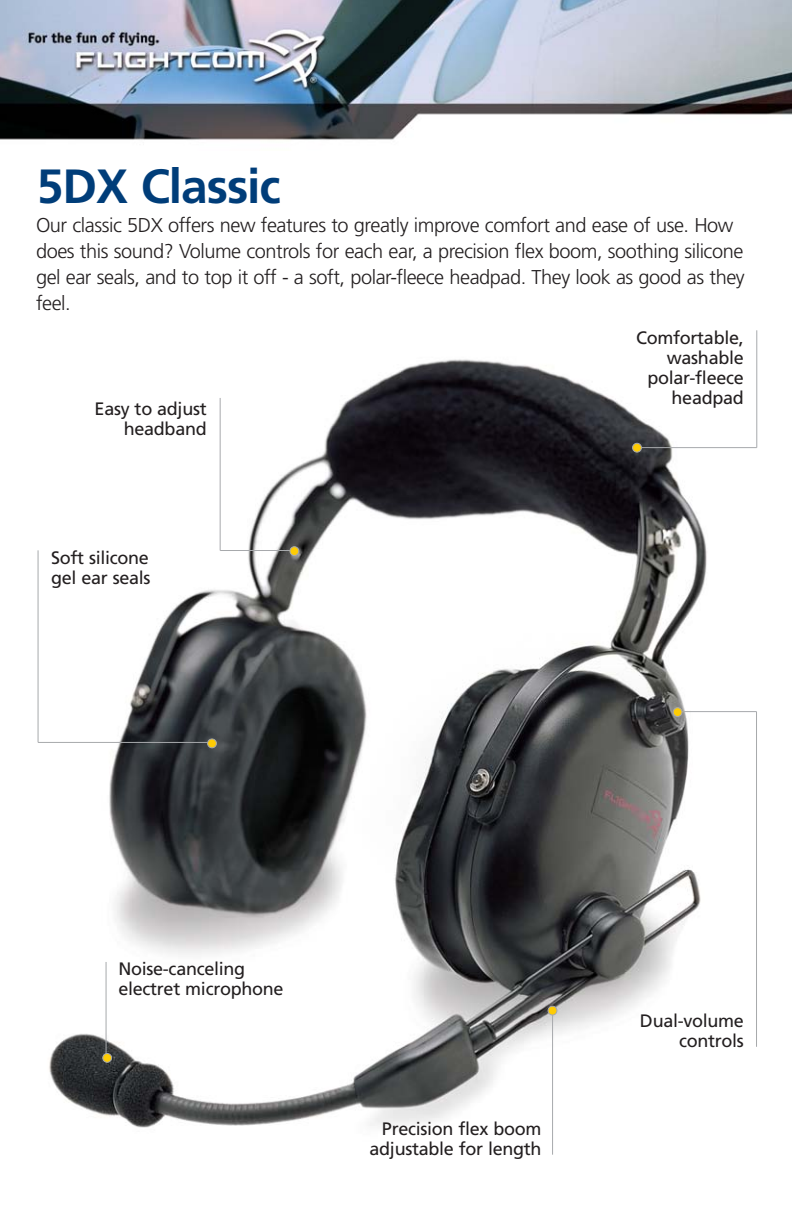
<style>
.page{position:relative;width:792px;height:1224px;background:#fff}
.page>*{position:absolute;margin:0;border:0;box-sizing:border-box;transform-origin:0 0}
.t1{font:700 48px "Frutiger";letter-spacing:-.02em;color:#003d79}
.t2{font:300 20px/26px "Frutiger";letter-spacing:-.02em;color:#231f20}
.t3{font:18px/20px "Frutiger";letter-spacing:-.015em;color:#231f20;text-align:right}
</style>
<div class="page">
<img style="left:37px;top:359px;width:719px;height:769px">
<hr style="left:220px;top:398px;width:1px;height:153px;background:#a7a9ac">
<hr style="left:220px;top:550px;width:73px;height:1px;background:#a7a9ac">
<div style="left:290px;top:547px;width:9px;height:9px;background:#fecc04;border-radius:50%"></div>
<div style="left:289px;top:546px;width:10px;height:10px;border:2px solid #a7a9ac;border-radius:50%"></div>
<hr style="left:756px;top:712px;width:1px;height:335px;background:#a7a9ac">
<hr style="left:677px;top:711px;width:80px;height:1px;background:#a7a9ac">
<div style="left:673px;top:708px;width:9px;height:8px;background:#fecc04;border-radius:50%"></div>
<div style="left:673px;top:707px;width:10px;height:10px;border:2px solid #a7a9ac;border-radius:50%"></div>
<hr style="left:38px;top:550px;width:1px;height:192px;background:#a7a9ac">
<hr style="left:38px;top:742px;width:170px;height:1px;background:#a7a9ac">
<div style="left:208px;top:739px;width:9px;height:9px;background:#fecc04;border-radius:50%"></div>
<div style="left:207px;top:738px;width:10px;height:10px;border:2px solid #a7a9ac;border-radius:50%"></div>
<hr style="left:106px;top:962px;width:1px;height:94px;background:#a7a9ac">
<div style="left:103px;top:1053px;width:9px;height:9px;background:#fecc04;border-radius:50%"></div>
<div style="left:102px;top:1053px;width:10px;height:10px;border:2px solid #a7a9ac;border-radius:50%"></div>
<hr style="left:756px;top:330px;width:1px;height:118px;background:#a7a9ac">
<hr style="left:639px;top:447px;width:118px;height:1px;background:#a7a9ac">
<div style="left:632px;top:443px;width:9px;height:9px;background:#fecc04;border-radius:50%"></div>
<div style="left:632px;top:443px;width:10px;height:10px;border:2px solid #a7a9ac;border-radius:50%"></div>
<hr style="left:552px;top:1011px;width:1px;height:144px;background:#a7a9ac">
<div style="left:548px;top:1006px;width:9px;height:9px;background:#fecc04;border-radius:50%"></div>
<div style="left:548px;top:1006px;width:9px;height:10px;border:2px solid #a7a9ac;border-radius:50%"></div>
<img style="left:0;top:0;width:792px;height:140px">
<h1 class="t1" style="left:37px;top:167px;width:245px">5DX Classic</h1>
<p class="t2" style="left:36px;top:214px;width:710px">Our classic 5DX offers new features to greatly improve comfort and ease of use. How does this sound? Volume controls for each ear, a precision flex boom, soothing silicone gel ear seals, and to top it off - a soft, polar-fleece headpad. They look as good as they feel.</p>
<p class="t3" style="left:95px;top:400px;width:114px">Easy to adjust headband</p>
<p class="t3" style="left:51px;top:549px;width:101px;text-align:left">Soft silicone gel ear seals</p>
<p class="t3" style="left:636px;top:329px;width:109px">Comfortable, washable polar-fleece headpad</p>
<p class="t3" style="left:118px;top:960px;width:167px;text-align:left">Noise-canceling electret microphone</p>
<p class="t3" style="left:370px;top:1120px;width:174px">Precision flex boom adjustable for length</p>
<p class="t3" style="left:640px;top:1012px;width:105px">Dual-volume controls</p>
</div>
